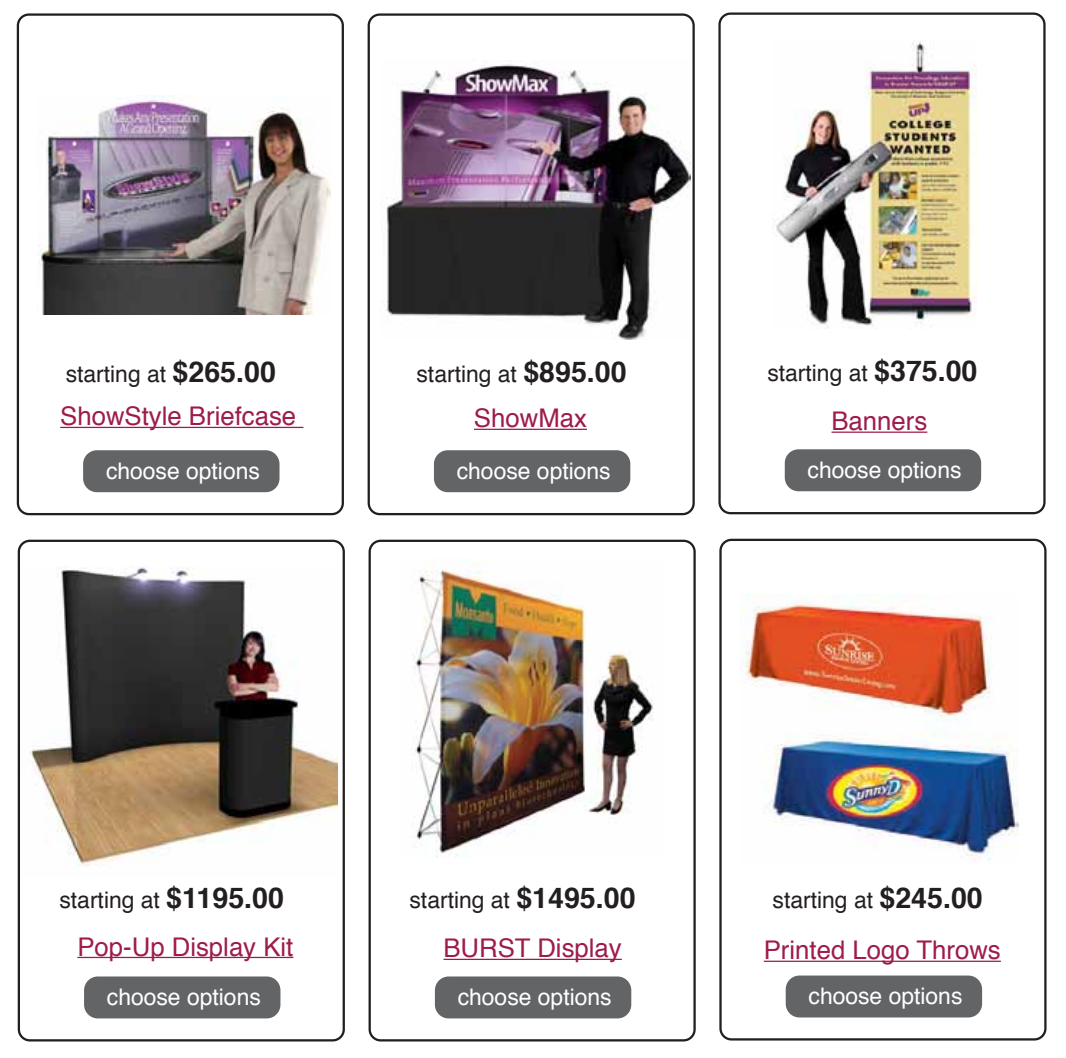
<style>
.page{position:relative;width:1066px;height:1058px;background:#fff}
.page>*{position:absolute;margin:0;border:0;box-sizing:border-box;transform-origin:0 0}
.t1{font:25.8px "Helvetica";color:#9e1c4d}
.t2{font:22.8px "Helvetica";color:#231f20}
.t3{font:22.8px "Helvetica";color:#fff}
.s1{font-weight:700;font-size:28.6px}
</style>
<div class="page">
<div style="left:17px;top:13px;width:327px;height:502px;border:2px solid #231f20;border-radius:11px"></div>
<hr style="left:60px;top:427px;width:243px;height:1px;background:#9e1c4d">
<div style="left:83px;top:450px;width:197px;height:42px;background:#636466;border-radius:14px"></div>
<div style="left:368px;top:13px;width:327px;height:502px;border:2px solid #231f20;border-radius:11px"></div>
<hr style="left:474px;top:429px;width:113px;height:1px;background:#9e1c4d">
<div style="left:434px;top:450px;width:196px;height:42px;background:#636466;border-radius:14px"></div>
<div style="left:718px;top:12px;width:328px;height:502px;border:2px solid #231f20;border-radius:11px"></div>
<div style="left:785px;top:449px;width:196px;height:42px;background:#636466;border-radius:14px"></div>
<div style="left:18px;top:540px;width:327px;height:502px;border:2px solid #231f20;border-radius:11px"></div>
<div style="left:84px;top:976px;width:196px;height:42px;background:#636466;border-radius:14px"></div>
<div style="left:369px;top:540px;width:327px;height:502px;border:2px solid #231f20;border-radius:11px"></div>
<hr style="left:443px;top:959px;width:179px;height:1px;background:#9e1c4d">
<div style="left:435px;top:976px;width:196px;height:42px;background:#636466;border-radius:14px"></div>
<div style="left:719px;top:539px;width:328px;height:502px;border:2px solid #231f20;border-radius:11px"></div>
<hr style="left:764px;top:961px;width:237px;height:1px;background:#9e1c4d">
<div style="left:786px;top:976px;width:196px;height:41px;background:#636466;border-radius:14px"></div>
<hr style="left:831px;top:432px;width:96px;height:1px;background:#9e1c4d">
<hr style="left:77px;top:957px;width:216px;height:1px;background:#9e1c4d">
<img style="left:37px;top:95px;width:293px;height:220px">
<img style="left:386px;top:64px;width:304px;height:276px">
<img style="left:776px;top:41px;width:200px;height:288px">
<img style="left:30px;top:567px;width:308px;height:300px">
<img style="left:413px;top:568px;width:241px;height:290px">
<img style="left:741px;top:594px;width:278px;height:266px">
<p class="t2" style="left:66px;top:356px;width:212px">starting at <span class="s1">$265.00</span></p>
<p class="t2" style="left:417px;top:356px;width:212px">starting at <span class="s1">$895.00</span></p>
<p class="t2" style="left:767px;top:355px;width:212px">starting at <span class="s1">$375.00</span></p>
<p class="t1" style="left:60px;top:397px;width:238px">ShowStyle Briefcase</p>
<p class="t1" style="left:474px;top:398px;width:114px">ShowMax</p>
<p class="t1" style="left:831px;top:401px;width:97px">Banners</p>
<p class="t3" style="left:106px;top:453px;width:155px">choose options</p>
<p class="t3" style="left:457px;top:453px;width:155px">choose options</p>
<p class="t3" style="left:808px;top:452px;width:155px">choose options</p>
<p class="t2" style="left:60px;top:882px;width:226px">starting at <span class="s1">$1195.00</span></p>
<p class="t2" style="left:410px;top:882px;width:228px">starting at <span class="s1">$1495.00</span></p>
<p class="t2" style="left:773px;top:883px;width:212px">starting at <span class="s1">$245.00</span></p>
<p class="t1" style="left:77px;top:927px;width:217px">Pop-Up Display Kit</p>
<p class="t1" style="left:443px;top:928px;width:180px">BURST Display</p>
<p class="t1" style="left:764px;top:930px;width:239px">Printed Logo Throws</p>
<p class="t3" style="left:107px;top:980px;width:155px">choose options</p>
<p class="t3" style="left:458px;top:980px;width:155px">choose options</p>
<p class="t3" style="left:809px;top:979px;width:155px">choose options</p>
</div>
